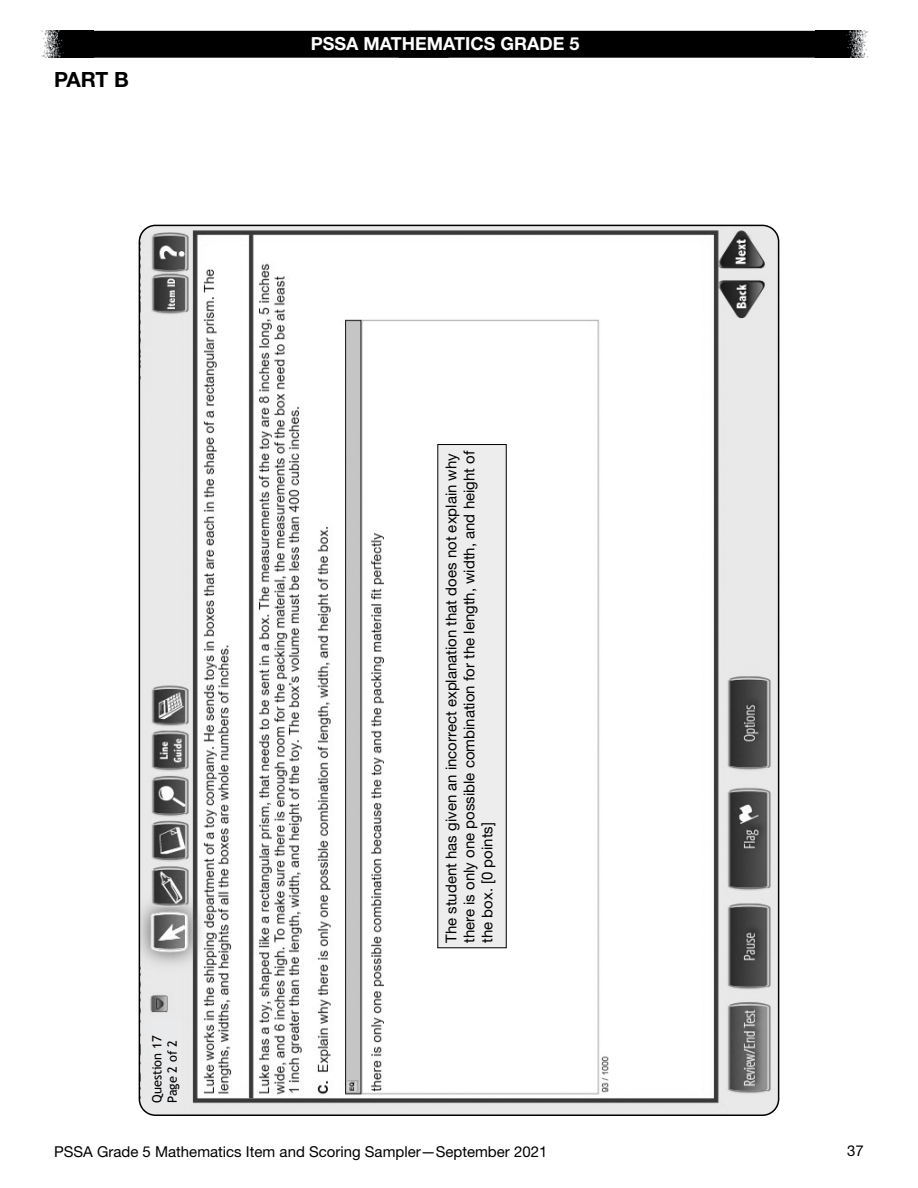
<style>
.page{position:relative;width:918px;height:1188px;background:#fff}
.page>*{position:absolute;margin:0;border:0;box-sizing:border-box;transform-origin:0 0}
.t1{font:700 21px "Helvetica Neue LT Std";color:#000}
.t2{font:700 18px "Helvetica Neue LT Std";color:#fff}
.t3{font:15px/18px "Helvetica Neue LT Std";color:#000}
.t4{font:12.75px/15.3px "Trebuchet MS";color:#000}
</style>
<div class="page">
<img style="left:41px;top:31px;width:53px;height:27px">
<img style="left:816px;top:31px;width:53px;height:27px">
<div style="left:94px;top:31px;width:722px;height:27px;background:#000"></div>
<img style="left:139px;top:225px;width:640px;height:890px">
<div style="left:152px;top:1020px;width:30px;height:83px;background:#e9eaeb"></div>
<div style="left:438px;top:445px;width:68px;height:503px;background:#ededee"></div>
<div style="left:437px;top:444px;width:70px;height:504px;border:1px solid #000"></div>
<p class="t1" style="left:54px;top:67px;width:77px">PART B</p>
<p class="t2" style="left:311px;top:33px;width:270px">PSSA MATHEMATICS GRADE 5</p>
<p class="t4" style="left:149px;top:1103px;width:69px;rotate:-90deg">Question 17<br>Page 2 of 2</p>
<p class="t3" style="left:442px;top:943px;width:494px;rotate:-90deg">The student has given an incorrect explanation that does not explain why there is only one possible combination for the length, width, and height of the box . [0 points]</p>
<p class="t3" style="left:54px;top:1142px;width:495px">PSSA Grade 5 Mathematics Item and Scoring Sampler—September 2021</p>
<p class="t3" style="left:847px;top:1142px;width:18px">37</p>
</div>
